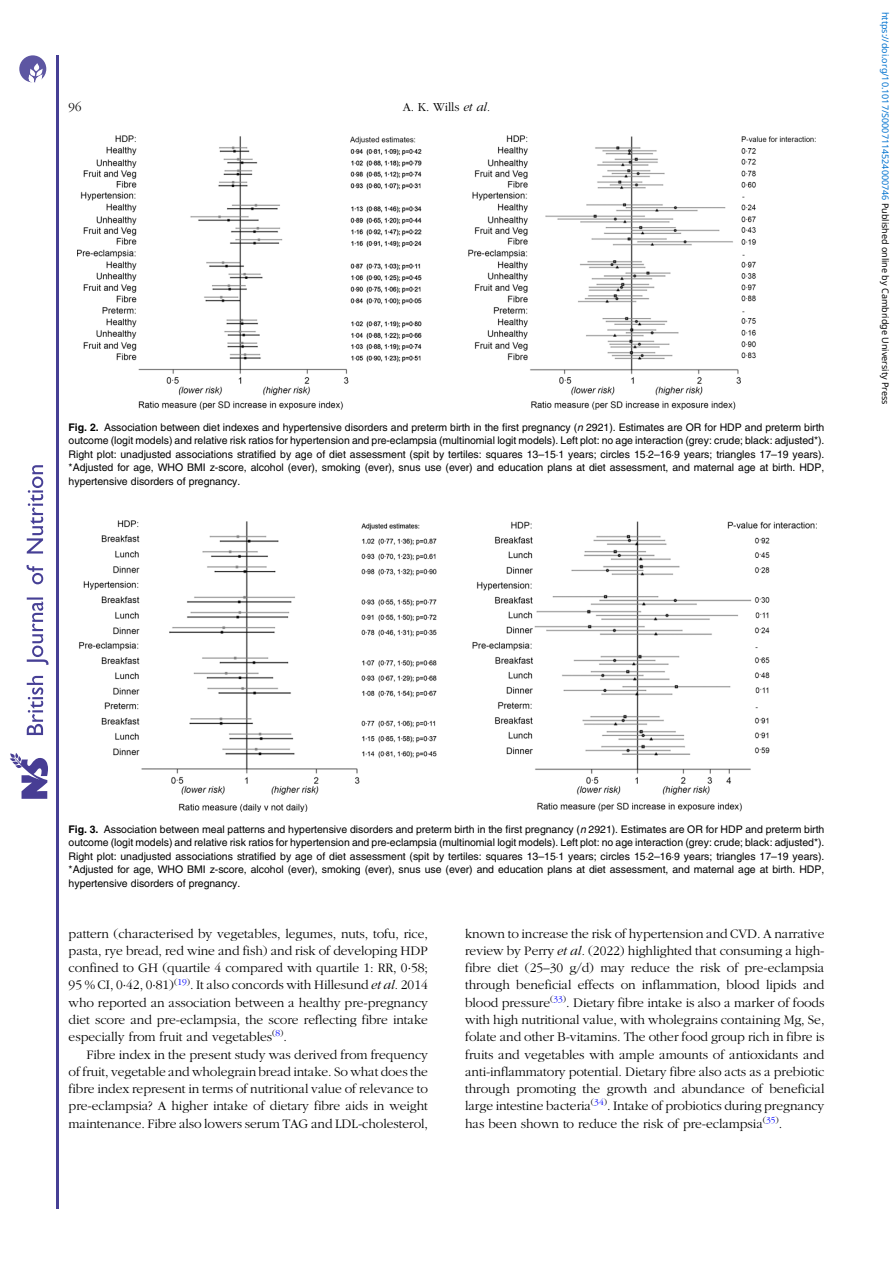
<style>
.page{position:relative;width:893px;height:1263px;background:#fff}
.page>*{position:absolute;margin:0;border:0;box-sizing:border-box;transform-origin:0 0}
.t1{font:13.5px/17.2px "Adv OT777 cf 4 fb";color:#000;text-align:justify}
.t2{font:12.75px "Adv OT777 cf 4 fb";color:#000}
.t3{font:10.5px/13.5px "Adv OT82 c 4 f 4 c 4";color:#000;text-align:justify}
.t4{font:9px "Noto Sans";color:#0172cf}
.s1{font-family:"Adv OT4 e 1564 e 8.I"}
.s2{font-family:"Adv O Tf 3919 c 9 c.B"}
.s3{font-family:"Adv OT7 a 027 dc 5.I"}
.s4{font-style:inherit}
.s5{font-family:"Adv OT8608 a 8 d 1"}
.s6{color:#000}
</style>
<div class="page">
<hr style="left:56px;top:55px;width:2px;height:1153px;background:#463f95">
<svg style="left:10px;top:753px;width:38px;height:46px"></svg>
<svg style="left:26px;top:465px;width:23px;height:270px"></svg>
<svg style="left:19px;top:55px;width:27px;height:27px"></svg>
<img style="left:77px;top:135px;width:739px;height:274px">
<img style="left:79px;top:521px;width:736px;height:290px">
<p class="t2" style="left:69px;top:102px;width:14px">96</p>
<p class="t2" style="left:403px;top:102px;width:89px">A. K. Wills <span class="s1">et al.</span></p>
<p class="t3" style="left:69px;top:422px;width:757px"><span class="s2">Fig. 2.</span> Association between diet indexes and hypertensive disorders and preterm birth in the first pregnancy (<span class="s3">n</span> 2921). Estimates are OR for HDP and preterm birth outcome (logit models) and relative risk ratios for hypertension and pre-eclampsia (multinomial logit models). Left plot: no age interaction (grey: crude; black: adjusted*).<br>Right plot: unadjusted associations stratified by age of diet assessment (spit by tertiles: squares 13<span class="s4">–</span>15<span class="s5">·</span>1 years; circles 15<span class="s5">·</span>2<span class="s4">–</span>16<span class="s5">·</span>9 years; triangles 17<span class="s4">–</span>19 years). *Adjusted for age, WHO BMI z-score, alcohol (ever), smoking (ever), snus use (ever) and education plans at diet assessment, and maternal age at birth. HDP, hypertensive disorders of pregnancy.</p>
<p class="t4" style="left:892px;top:12px;width:394px;rotate:90deg">https://doi.org/10.1017/S0007114524000746 <span class="s6">Published online by Cambridge University Press</span></p>
<p class="t3" style="left:69px;top:823px;width:757px"><span class="s2">Fig. 3.</span> Association between meal patterns and hypertensive disorders and preterm birth in the first pregnancy (<span class="s3">n</span> 2921). Estimates are OR for HDP and preterm birth outcome (logit models) and relative risk ratios for hypertension and pre-eclampsia (multinomial logit models). Left plot: no age interaction (grey: crude; black: adjusted*).<br>Right plot: unadjusted associations stratified by age of diet assessment (spit by tertiles: squares 13<span class="s4">–</span>15<span class="s5">·</span>1 years; circles 15<span class="s5">·</span>2<span class="s4">–</span>16<span class="s5">·</span>9 years; triangles 17<span class="s4">–</span>19 years). *Adjusted for age, WHO BMI z-score, alcohol (ever), smoking (ever), snus use (ever) and education plans at diet assessment, and maternal age at birth. HDP, hypertensive disorders of pregnancy.</p>
<p class="t1" style="left:69px;top:926px;width:361px">pattern (characterised by vegetables, legumes, nuts, tofu, rice, pasta, rye bread, red wine and fish) and risk of developing HDP confined to GH (quartile 4 compared with quartile 1: RR, 0<span class="s5">·</span>58; 95 % CI, 0<span class="s5">·</span>42, 0<span class="s5">·</span>81)<sup>(</sup><sup>19</sup><sup>)</sup>. It also concords with Hillesund <span class="s1">et al.</span> 2014 who reported an association between a healthy pre-pregnancy diet score and pre-eclampsia, the score reflecting fibre intake especially from fruit and vegetables<sup>(</sup><sup>8</sup><sup>)</sup>.</p>
<p class="t1" style="left:69px;top:1047px;width:361px;text-indent:18px">Fibre index in the present study was derived from frequency of fruit, vegetable and wholegrain bread intake. So what does the fibre index represent in terms of nutritional value of relevance to pre-eclampsia? A higher intake of dietary fibre aids in weight maintenance. Fibre also lowers serum TAG and LDL-cholesterol,</p>
<p class="t1" style="left:465px;top:926px;width:361px">known to increase the risk of hypertension and CVD. A narrative review by Perry <span class="s1">et al.</span> (2022) highlighted that consuming a high&shy;fibre diet (25<span class="s4">–</span>30 g/d) may reduce the risk of pre-eclampsia through beneficial effects on inflammation, blood lipids and blood pressure<sup>(</sup><sup>33</sup><sup>)</sup>. Dietary fibre intake is also a marker of foods with high nutritional value, with wholegrains containing Mg, Se, folate and other B-vitamins. The other food group rich in fibre is fruits and vegetables with ample amounts of antioxidants and anti-inflammatory potential. Dietary fibre also acts as a prebiotic through promoting the growth and abundance of beneficial large intestine bacteria<sup>(</sup><sup>34</sup><sup>)</sup>. Intake of probiotics during pregnancy has been shown to reduce the risk of pre-eclampsia<sup>(</sup><sup>35</sup><sup>)</sup>.</p>
</div>
